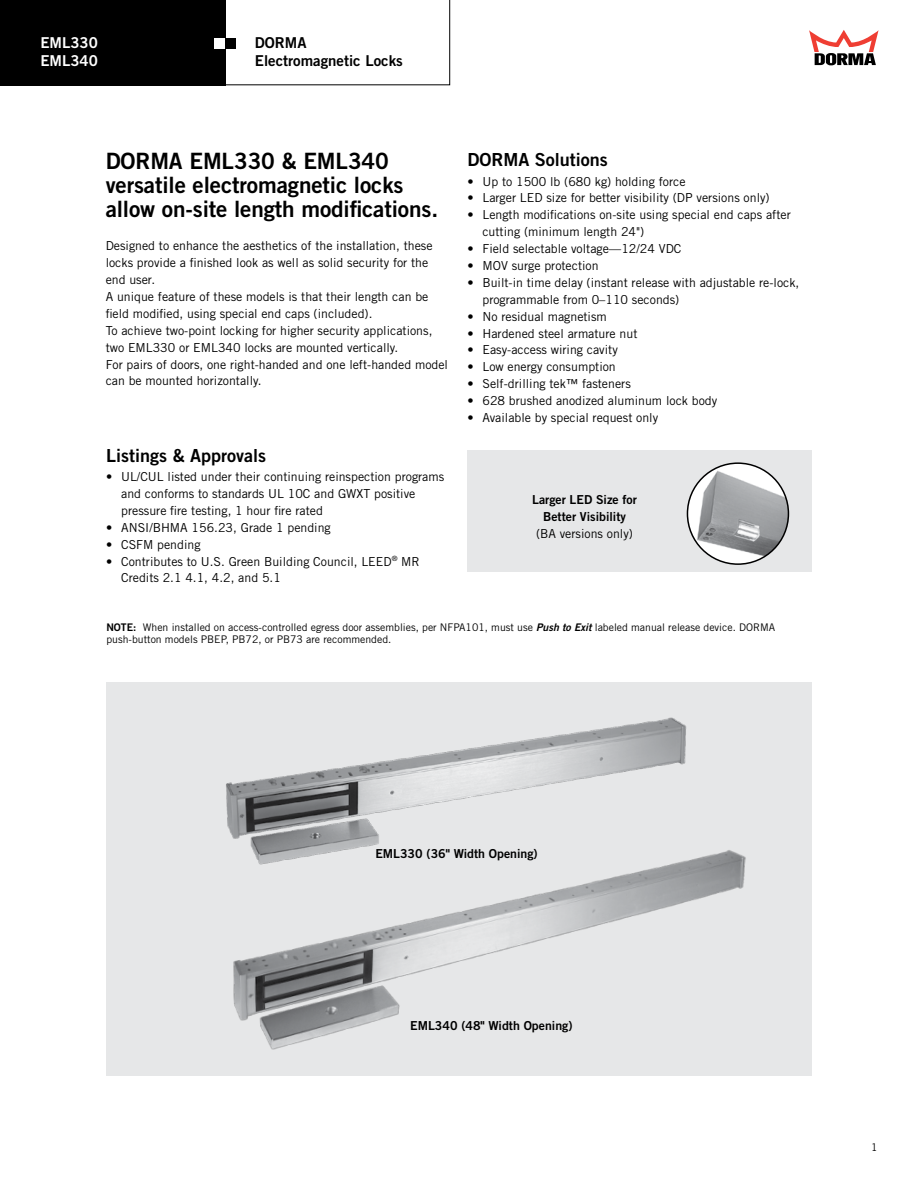
<style>
.page{position:relative;width:918px;height:1188px;background:#fff}
.page>*{position:absolute;margin:0;border:0;box-sizing:border-box;transform-origin:0 0}
.t1{font:22.5px/24px "Trade Gothic LT Std Bd 2";letter-spacing:-.005em;color:#000}
.t2{font:18px "Trade Gothic LT Std Bd 2";color:#000}
.t3{font:15px/18px "Trade Gothic LT Std Bd 2";color:#000}
.t4{font:15px/18px "Trade Gothic LT Std Bd 2";color:#fff}
.t5{font:12.3px/17px "Trade Gothic LT Std";color:#000}
.t6{font:12.3px/17px "Trade Gothic LT Std Bd 2";color:#000;text-align:center}
.t7{font:10.5px/12px "Trade Gothic LT Std";color:#000}
.s1{font-family:"Trade Gothic LT Std Bd 2"}
.s2{font-family:"Trade Gothic LT Std Bd 2 Obl"}
</style>
<div class="page">
<div style="left:106px;top:683px;width:706px;height:393px;background:#e6e7e8"></div>
<img style="left:226px;top:717px;width:461px;height:102px">
<svg style="left:809px;top:30px;width:70px;height:35px"></svg>
<img style="left:227px;top:819px;width:519px;height:231px">
<div style="left:467px;top:450px;width:345px;height:122px;background:#e6e7e8"></div>
<img style="left:687px;top:463px;width:101px;height:101px;border-radius:50px">
<div style="left:687px;top:462px;width:102px;height:103px;border:2px solid #000;border-radius:50%"></div>
<svg style="left:225px;top:0;width:225px;height:85px"></svg>
<div style="left:0;top:0;width:225px;height:85px;background:#000"></div>
<div style="left:225px;top:38px;width:11px;height:11px;background:#000"></div>
<div style="left:214px;top:38px;width:11px;height:11px;background:#fff"></div>
<p class="t4" style="left:40px;top:34px;width:59px">EML330<br>EML340</p>
<p class="t3" style="left:255px;top:34px;width:149px">DORMA<br>Electromagnetic Locks</p>
<h1 class="t1" style="left:106px;top:149px;width:334px">DORMA EML330 &amp; EML340 versatile electromagnetic locks allow on-site length modifications.</h1>
<p class="t5" style="left:106px;top:237px;width:344px">Designed to enhance the aesthetics of the installation, these locks provide a finished look as well as solid security for the end user.<br>A unique feature of these models is that their length can be field modified, using special end caps (included).<br>To achieve two-point locking for higher security applications, two EML330 or EML340 locks are mounted vertically.<br>For pairs of doors, one right-handed and one left-handed model can be mounted horizontally.</p>
<h2 class="t2" style="left:106px;top:444px;width:161px">Listings &amp; Approvals</h2>
<p class="t5" style="left:121px;top:468px;width:325px;text-indent:-15px">• UL/CUL listed under their continuing reinspection programs and conforms to standards UL 10C and GWXT positive pressure fire testing, 1 hour fire rated</p>
<p class="t5" style="left:106px;top:519px;width:226px">• ANSI/BHMA 156.23, Grade 1 pending</p>
<p class="t5" style="left:106px;top:536px;width:96px">• CSFM pending</p>
<p class="t5" style="left:121px;top:553px;width:300px;text-indent:-15px">• Contributes to U.S. Green Building Council, LEED<sup>®</sup> MR<br>Credits 2.1 4.1, 4.2, and 5.1</p>
<h2 class="t2" style="left:467px;top:148px;width:142px">DORMA Solutions</h2>
<p class="t5" style="left:467px;top:173px;width:220px">• Up to 1500 lb (680 kg) holding force</p>
<p class="t5" style="left:467px;top:189px;width:304px">• Larger LED size for better visibility (DP versions only)</p>
<p class="t5" style="left:482px;top:206px;width:310px;text-indent:-15px">• Length modifications on-site using special end caps after cutting (minimum length 24")</p>
<p class="t5" style="left:467px;top:240px;width:216px">• Field selectable voltage—12/24 VDC</p>
<p class="t5" style="left:467px;top:257px;width:133px">• MOV surge protection</p>
<p class="t5" style="left:482px;top:274px;width:318px;text-indent:-15px">• Built-in time delay (instant release with adjustable re-lock, programmable from 0–110 seconds)</p>
<p class="t5" style="left:467px;top:308px;width:141px">• No residual magnetism</p>
<p class="t5" style="left:467px;top:325px;width:172px">• Hardened steel armature nut</p>
<p class="t5" style="left:467px;top:341px;width:152px">• Easy-access wiring cavity</p>
<p class="t5" style="left:467px;top:358px;width:150px">• Low energy consumption</p>
<p class="t5" style="left:467px;top:375px;width:165px">• Self-drilling tek™ fasteners</p>
<p class="t5" style="left:467px;top:392px;width:251px">• 628 brushed anodized aluminum lock body</p>
<p class="t5" style="left:467px;top:409px;width:192px">• Available by special request only</p>
<p class="t6" style="left:532px;top:491px;width:106px">Larger LED Size for<br>Better Visibility</p>
<p class="t5" style="left:536px;top:525px;width:98px">(BA versions only)</p>
<p class="t7" style="left:106px;top:621px;width:670px"><span class="s1">NOTE:</span> When installed on access-controlled egress door assemblies, per NFPA101, must use <span class="s2">Push to Exit</span> labeled manual release device. DORMA push-button models PBEP, PB72, or PB73 are recommended.</p>
<p class="t6" style="left:375px;top:845px;width:164px">EML330 (36" Width Opening)</p>
<p class="t6" style="left:410px;top:1017px;width:164px">EML340 (48" Width Opening)</p>
<p class="t7" style="left:871px;top:1141px;width:8px">1</p>
</div>
